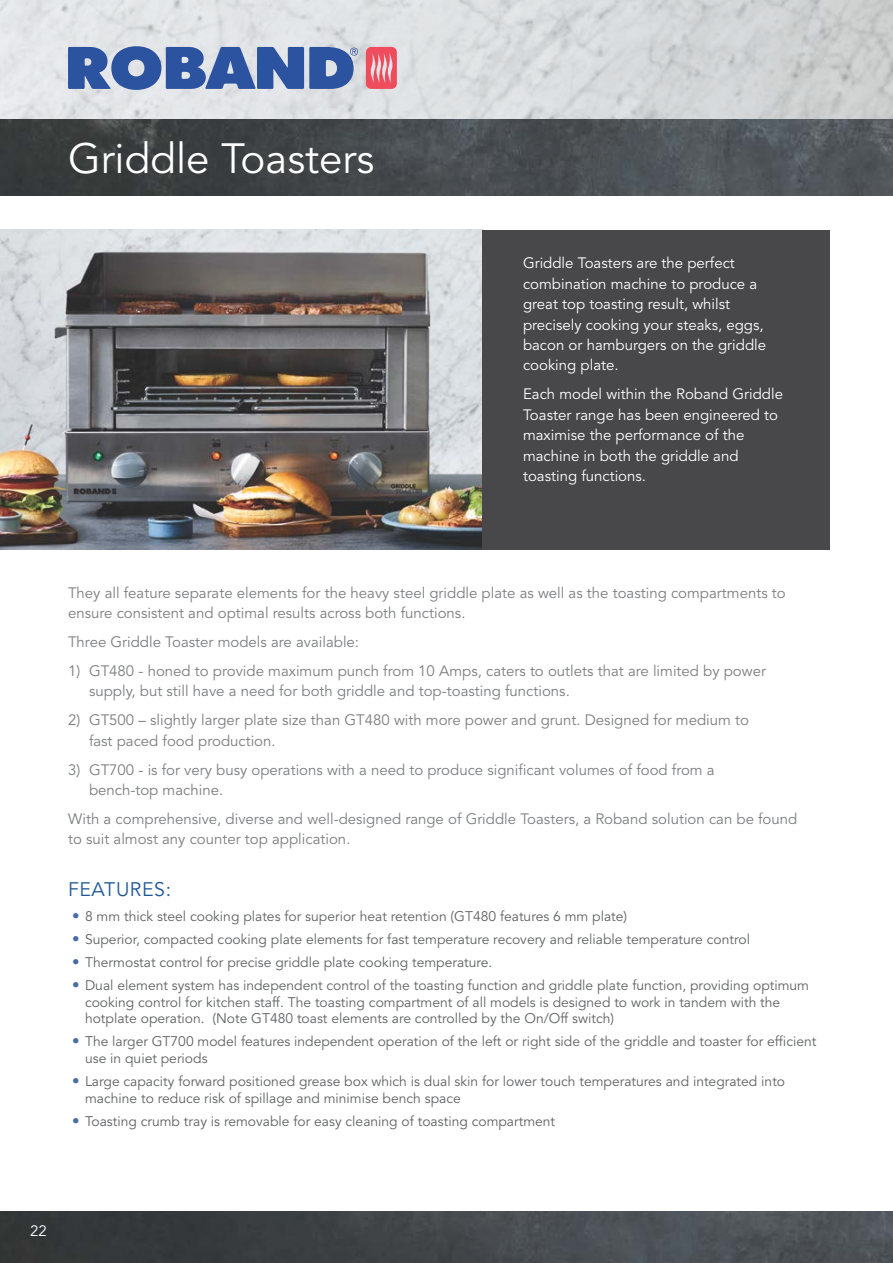
<style>
.page{position:relative;width:893px;height:1263px;background:#fff}
.page>*{position:absolute;margin:0;border:0;box-sizing:border-box;transform-origin:0 0}
.t1{font:42px "Avenir";color:#fff}
.t2{font:19.5px "Avenir";letter-spacing:.03em;color:#1f5898}
.t3{font:15px/20.4px "Avenir";color:#7c7d80}
.t4{font:15px/20.4px "Avenir";color:#fff}
.t5{font:13.8px/16.6px "Avenir";color:#606163}
.s1{font-size:15px;color:#486ba6}
</style>
<div class="page">
<div style="left:0;top:0;width:893px;height:160px;background:linear-gradient(to right,#e7eaed,#cccfcf)"></div>
<img style="left:0;top:1212px;width:893px;height:51px">
<img style="left:0;top:119px;width:893px;height:77px">
<svg style="left:68px;top:46px;width:290px;height:44px;background:#617db3"></svg>
<svg style="left:366px;top:47px;width:31px;height:42px"></svg>
<img style="left:0;top:230px;width:483px;height:319px">
<div style="left:483px;top:230px;width:347px;height:319px;background:#48484a"></div>
<h1 class="t1" style="left:68px;top:135px;width:308px">Griddle Toasters</h1>
<p class="t4" style="left:523px;top:253px;width:245px">Griddle Toasters are the perfect combination machine to produce a great top toasting result, whilst precisely cooking your steaks, eggs, bacon or hamburgers on the griddle cooking plate.</p>
<p class="t4" style="left:523px;top:384px;width:261px">Each model within the Roband Griddle<br>Toaster range has been engineered to maximise the performance of the machine in both the griddle and toasting functions.</p>
<p class="t3" style="left:68px;top:583px;width:719px">They all feature separate elements for the heavy steel griddle plate as well as the toasting compartments to ensure consistent and optimal results across both functions.</p>
<p class="t3" style="left:68px;top:632px;width:293px">Three Griddle Toaster models are available:</p>
<p class="t3" style="left:89px;top:661px;width:678px;text-indent:-21px">1) GT480 - honed to provide maximum punch from 10 Amps, caters to outlets that are limited by power supply, but still have a need for both griddle and top-toasting functions.</p>
<p class="t3" style="left:89px;top:710px;width:661px;text-indent:-21px">2) GT500 – slightly larger plate size than GT480 with more power and grunt. Designed for medium to fast paced food production.</p>
<p class="t3" style="left:89px;top:759px;width:627px;text-indent:-21px">3) GT700 - is for very busy operations with a need to produce significant volumes of food from a bench-top machine.</p>
<p class="t3" style="left:68px;top:809px;width:731px">With a comprehensive, diverse and well-designed range of Griddle Toasters, a Roband solution can be found to suit almost any counter top application.</p>
<h2 class="t2" style="left:68px;top:878px;width:105px">FEATURES:</h2>
<p class="t5" style="left:72px;top:908px;width:556px"><span class="s1">•</span> 8 mm thick steel cooking plates for superior heat retention (GT480 features 6 mm plate)</p>
<p class="t5" style="left:72px;top:931px;width:679px"><span class="s1">•</span> Superior, compacted cooking plate elements for fast temperature recovery and reliable temperature control</p>
<p class="t5" style="left:72px;top:954px;width:422px"><span class="s1">•</span> Thermostat control for precise griddle plate cooking temperature.</p>
<p class="t5" style="left:85px;top:977px;width:726px;text-indent:-13px"><span class="s1">•</span> Dual element system has independent control of the toasting function and griddle plate function, providing optimum cooking control for kitchen staff. The toasting compartment of all models is designed to work in tandem with the hotplate operation. (Note GT480 toast elements are controlled by the On/Off switch)</p>
<p class="t5" style="left:85px;top:1034px;width:733px;text-indent:-13px"><span class="s1">•</span> The larger GT700 model features independent operation of the left or right side of the griddle and toaster for efficient use in quiet periods</p>
<p class="t5" style="left:85px;top:1073px;width:702px;text-indent:-13px"><span class="s1">•</span> Large capacity forward positioned grease box which is dual skin for lower touch temperatures and integrated into machine to reduce risk of spillage and minimise bench space</p>
<p class="t5" style="left:72px;top:1113px;width:484px"><span class="s1">•</span> Toasting crumb tray is removable for easy cleaning of toasting compartment</p>
<p class="t4" style="left:30px;top:1221px;width:18px">22</p>
</div>
